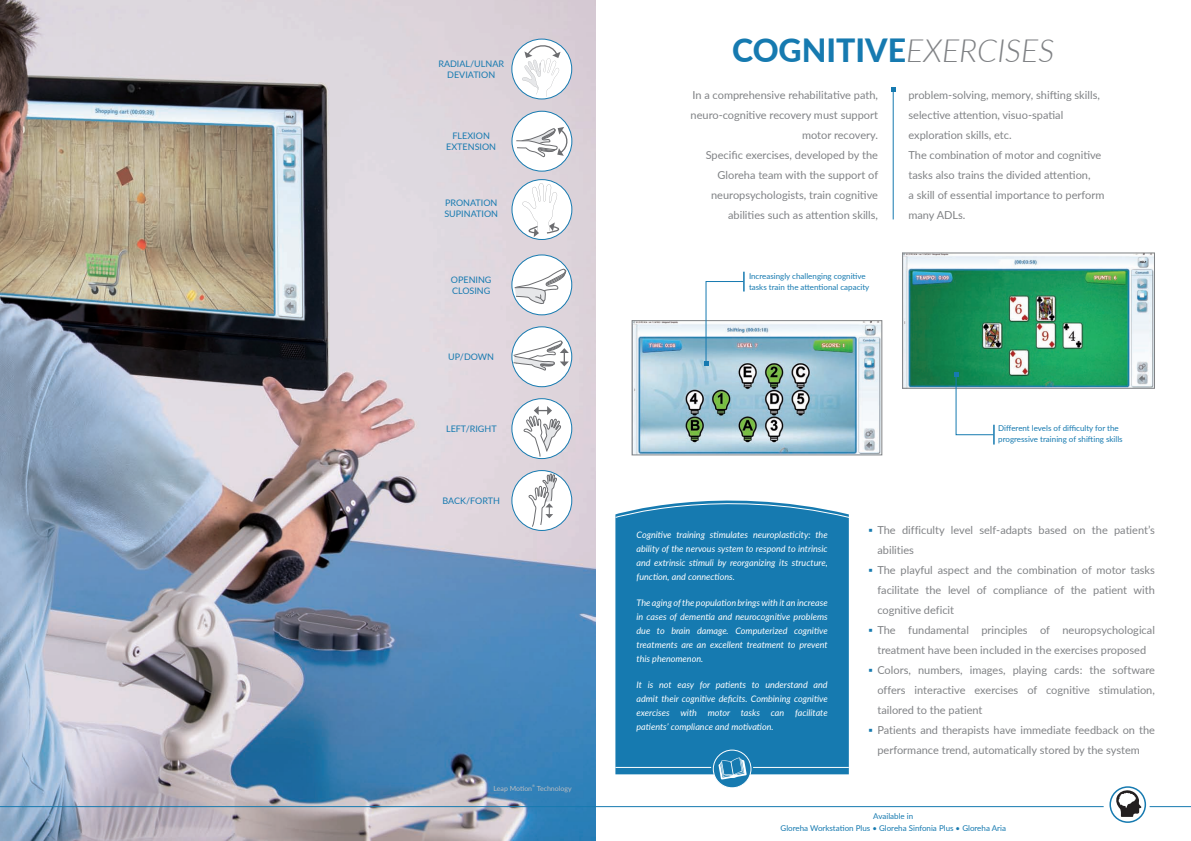
<style>
.page{position:relative;width:1191px;height:841px;background:#fff}
.page>*{position:absolute;margin:0;border:0;box-sizing:border-box;transform-origin:0 0}
.t1{font:800 32px "Lato";color:#167ab0}
.t2{font:11px/20px "Lato";color:#808285}
.t3{font:italic 9px/14px "Lato";color:#fff;text-align:justify}
.t4{font:9px/11px "Lato";color:#167ab0;text-align:center}
.t5{font:8px/11px "Lato";color:#167ab0}
.t6{font:7px "Lato";color:#bcbdc0}
.t7{font:3.5px "Lato";color:#bcbdc0}
.s1{font-weight:300;font-style:italic;color:#808285}
.s2{color:#167ab0}
</style>
<div class="page">
<img style="left:0;top:0;width:595px;height:840px">
<hr style="left:1149px;top:806px;width:42px;height:1px;background:#167ab0">
<hr style="left:0;top:806px;width:1103px;height:1px;background:#167ab0">
<img style="left:633px;top:322px;width:247px;height:131px">
<div style="left:631px;top:320px;width:251px;height:135px;border:1px solid #808285"></div>
<img style="left:904px;top:254px;width:249px;height:133px">
<div style="left:902px;top:252px;width:253px;height:137px;border:1px solid #808285"></div>
<hr style="left:893px;top:90px;width:1px;height:129px;background:#167ab0">
<svg style="left:891px;top:87px;width:4px;height:5px"></svg>
<svg style="left:1110px;top:787px;width:35px;height:35px"></svg>
<div style="left:1109px;top:786px;width:37px;height:36px;border:2px solid #167ab0;border-radius:50%"></div>
<svg style="left:1116px;top:790px;width:25px;height:26px"></svg>
<div style="left:615px;top:518px;width:234px;height:256px;background:#167ab0"></div>
<div style="left:713px;top:750px;width:38px;height:37px;background:#167ab0;border-radius:50%"></div>
<div style="left:713px;top:749px;width:38px;height:39px;border:1px solid #fff;border-radius:50%"></div>
<svg style="left:615px;top:500px;width:234px;height:18px"></svg>
<svg style="left:718px;top:757px;width:29px;height:22px"></svg>
<hr style="left:615px;top:767px;width:96px;height:1px;background:#fff">
<hr style="left:753px;top:767px;width:96px;height:1px;background:#fff">
<svg style="left:704px;top:272px;width:40px;height:94px"></svg>
<svg style="left:954px;top:372px;width:40px;height:72px"></svg>
<div style="left:512px;top:39px;width:60px;height:60px;background:#fff;border-radius:50%"></div>
<div style="left:511px;top:39px;width:61px;height:60px;border:1px solid #167ab0;border-radius:50%"></div>
<svg style="left:520px;top:43px;width:40px;height:57px"></svg>
<div style="left:512px;top:111px;width:60px;height:60px;background:#fff;border-radius:50%"></div>
<div style="left:511px;top:111px;width:61px;height:61px;border:1px solid #167ab0;border-radius:50%"></div>
<svg style="left:516px;top:127px;width:53px;height:31px"></svg>
<svg style="left:512px;top:179px;width:60px;height:60px"></svg>
<div style="left:511px;top:179px;width:61px;height:61px;border:1px solid #167ab0;border-radius:50%"></div>
<svg style="left:519px;top:183px;width:49px;height:54px"></svg>
<div style="left:512px;top:255px;width:60px;height:60px;background:#fff;border-radius:50%"></div>
<div style="left:511px;top:254px;width:61px;height:61px;border:1px solid #167ab0;border-radius:50%"></div>
<svg style="left:514px;top:269px;width:53px;height:35px"></svg>
<div style="left:512px;top:327px;width:60px;height:60px;background:#fff;border-radius:50%"></div>
<div style="left:511px;top:326px;width:61px;height:61px;border:1px solid #167ab0;border-radius:50%"></div>
<svg style="left:513px;top:341px;width:56px;height:30px"></svg>
<div style="left:512px;top:398px;width:60px;height:60px;background:#fff;border-radius:50%"></div>
<div style="left:511px;top:398px;width:61px;height:61px;border:1px solid #167ab0;border-radius:50%"></div>
<svg style="left:523px;top:406px;width:38px;height:51px"></svg>
<div style="left:512px;top:470px;width:60px;height:60px;background:#fff;border-radius:50%"></div>
<div style="left:511px;top:470px;width:61px;height:61px;border:1px solid #167ab0;border-radius:50%"></div>
<svg style="left:529px;top:474px;width:28px;height:53px"></svg>
<p class="t4" style="left:438px;top:58px;width:67px">RADIAL/ULNAR<br>DEVIATION</p>
<p class="t4" style="left:446px;top:130px;width:51px">FLEXION<br>EXTENSION</p>
<p class="t4" style="left:444px;top:197px;width:55px;text-align:left">PRONATION<br>SUPINATION</p>
<p class="t4" style="left:451px;top:274px;width:42px;text-align:left">OPENING<br>CLOSING</p>
<p class="t4" style="left:448px;top:351px;width:47px">UP/DOWN</p>
<p class="t4" style="left:446px;top:423px;width:52px">LEFT/RIGHT</p>
<p class="t4" style="left:442px;top:495px;width:59px">BACK/FORTH</p>
<p class="t7" style="left:532px;top:782px;width:4px">®</p>
<p class="t6" style="left:493px;top:783px;width:40px">Leap Motion</p>
<p class="t6" style="left:537px;top:783px;width:36px">Technology</p>
<h1 class="t1" style="left:732px;top:26px;width:324px">COGNITIVE<span class="s1">EXERCISES</span></h1>
<p class="t2" style="left:690px;top:84px;width:189px;text-align:right">In a comprehensive rehabilitative path, neuro-cognitive recovery must support motor recovery.<br>Specific exercises, developed by the Gloreha team with the support of neuropsychologists, train cognitive abilities such as attention skills,</p>
<p class="t2" style="left:908px;top:84px;width:198px">problem-solving, memory, shifting skills, selective attention, visuo-spatial exploration skills, etc.<br>The combination of motor and cognitive tasks also trains the divided attention,<br>a skill of essential importance to perform many ADLs.</p>
<p class="t5" style="left:749px;top:270px;width:122px">Increasingly challenging cognitive tasks train the attentional capacity</p>
<p class="t5" style="left:998px;top:422px;width:126px">Different levels of difficulty for the progressive training of shifting skills</p>
<p class="t3" style="left:636px;top:527px;width:193px">Cognitive training stimulates neuroplasticity: the ability of the nervous system to respond to intrinsic and extrinsic stimuli by reorganizing its structure, function, and connections.</p>
<p class="t3" style="left:636px;top:595px;width:193px">The aging of the population brings with it an increase in cases of dementia and neurocognitive problems due to brain damage. Computerized cognitive treatments are an excellent treatment to prevent this phenomenon.</p>
<p class="t3" style="left:636px;top:676px;width:193px">It is not easy for patients to understand and admit their cognitive deficits. Combining cognitive exercises with motor tasks can facilitate patients’ compliance and motivation.</p>
<p class="t2" style="left:877px;top:519px;width:279px;text-indent:-9px"><span class="s2">▪</span> The difficulty level self-adapts based on the patient’s abilities</p>
<p class="t2" style="left:877px;top:559px;width:279px;text-align:justify;text-indent:-9px"><span class="s2">▪</span> The playful aspect and the combination of motor tasks facilitate the level of compliance of the patient with cognitive deficit</p>
<p class="t2" style="left:868px;top:619px;width:288px;text-align:center"><span class="s2">▪</span> The fundamental principles of neuropsychological treatment have been included in the exercises proposed</p>
<p class="t2" style="left:877px;top:659px;width:279px;text-align:justify;text-indent:-9px"><span class="s2">▪</span> Colors, numbers, images, playing cards: the software offers interactive exercises of cognitive stimulation, tailored to the patient</p>
<p class="t2" style="left:868px;top:719px;width:288px;text-align:center"><span class="s2">▪</span> Patients and therapists have immediate feedback on the performance trend, automatically stored by the system</p>
<p class="t5" style="left:780px;top:809px;width:227px;line-height:12px;text-align:center">Available in<br>Gloreha Workstation Plus • Gloreha Sinfonia Plus • Gloreha Aria</p>
</div>
